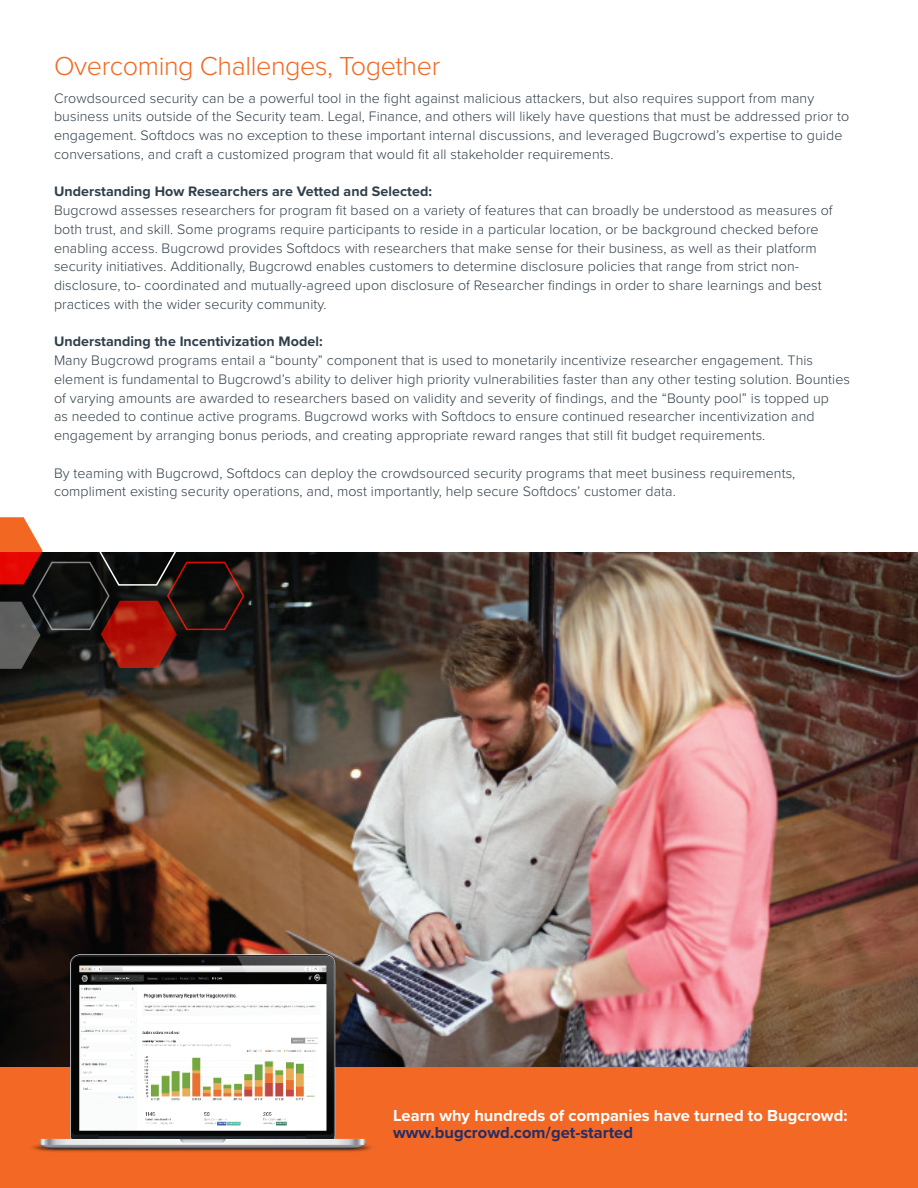
<style>
.page{position:relative;width:918px;height:1188px;background:#fff}
.page>*{position:absolute;margin:0;border:0;box-sizing:border-box;transform-origin:0 0}
.t1{font:300 27px "Proxima Nova";letter-spacing:-.015em;color:#f26822}
.t2{font:700 16.5px "Proxima Nova";color:#fff}
.t3{font:700 16.5px "Proxima Nova";color:#262e65}
.t4{font:300 14.25px/18.8px "Proxima Nova";letter-spacing:.005em;color:#2f3f4a}
.t5{font:700 14.25px "Proxima Nova";letter-spacing:.005em;color:#2f3f4a}
</style>
<div class="page">
<img style="left:0;top:552px;width:918px;height:515px">
<div style="left:0;top:1067px;width:918px;height:121px;background:#f26824"></div>
<img style="left:21px;top:937px;width:373px;height:215px">
<svg style="left:0;top:517px;width:245px;height:152px"></svg>
<p class="t1" style="left:54px;top:46px;width:388px">Overcoming Challenges, Together</p>
<p class="t4" style="left:54px;top:88px;width:797px">Crowdsourced security can be a powerful tool in the fight against malicious attackers, but also requires support from many business units outside of the Security team. Legal, Finance, and others will likely have questions that must be addressed prior to engagement. Softdocs was no exception to these important internal discussions, and leveraged Bugcrowd’s expertise to guide conversations, and craft a customized program that would fit all stakeholder requirements.</p>
<p class="t5" style="left:54px;top:181px;width:380px">Understanding How Researchers are Vetted and Selected:</p>
<p class="t4" style="left:54px;top:200px;width:780px">Bugcrowd assesses researchers for program fit based on a variety of features that can broadly be understood as measures of both trust, and skill. Some programs require participants to reside in a particular location, or be background checked before enabling access. Bugcrowd provides Softdocs with researchers that make sense for their business, as well as their platform security initiatives. Additionally, Bugcrowd enables customers to determine disclosure policies that range from strict non&shy;disclosure, to- coordinated and mutually-agreed upon disclosure of Researcher findings in order to share learnings and best practices with the wider security community.</p>
<p class="t5" style="left:54px;top:331px;width:270px">Understanding the Incentivization Model:</p>
<p class="t4" style="left:54px;top:350px;width:798px">Many Bugcrowd programs entail a “bounty” component that is used to monetarily incentivize researcher engagement. This element is fundamental to Bugcrowd’s ability to deliver high priority vulnerabilities faster than any other testing solution. Bounties of varying amounts are awarded to researchers based on validity and severity of findings, and the “Bounty pool” is topped up<br>as needed to continue active programs. Bugcrowd works with Softdocs to ensure continued researcher incentivization and engagement by arranging bonus periods, and creating appropriate reward ranges that still fit budget requirements.</p>
<p class="t4" style="left:54px;top:463px;width:743px">By teaming with Bugcrowd, Softdocs can deploy the crowdsourced security programs that meet business requirements, compliment existing security operations, and, most importantly, help secure Softdocs’ customer data.</p>
<p class="t2" style="left:393px;top:1103px;width:456px">Learn why hundreds of companies have turned to Bugcrowd:</p>
<p class="t3" style="left:393px;top:1120px;width:241px">www.bugcrowd.com/get-started</p>
</div>
